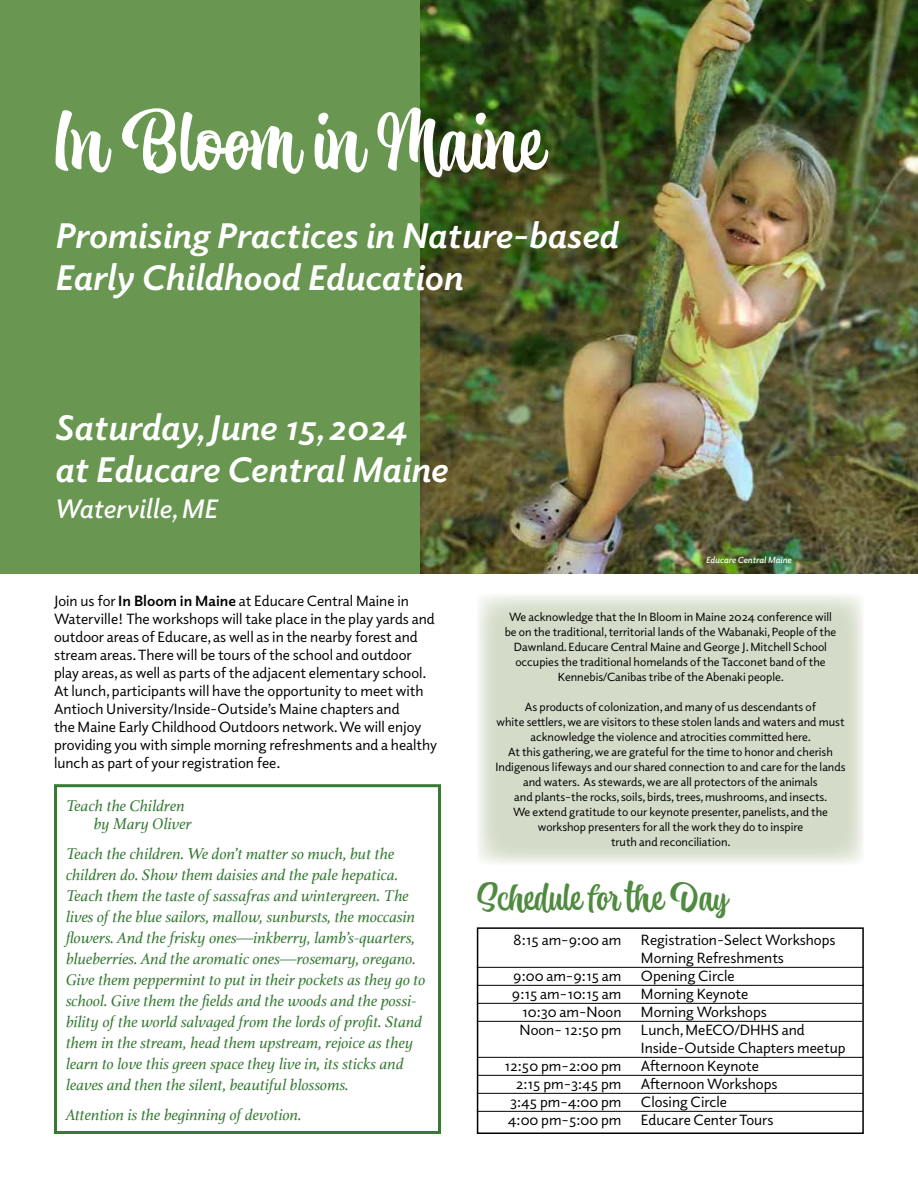
<style>
.page{position:relative;width:918px;height:1188px;background:#fff}
.page>*{position:absolute;margin:0;border:0;box-sizing:border-box;transform-origin:0 0}
.t1{font:78px "Atocha";color:#fff}
.t2{font:italic 700 36px/42px "Elido";color:#fff}
.t3{font:36px "Atocha";color:#4f8b3f}
.t4{font:italic 600 27px "Elido";color:#fff}
.t5{font:italic 16.5px/21px "Athelas";color:#367a34}
.t6{font:15px/18px "Elido";color:#000}
.t7{font:12px/15px "Elido";color:#000;text-align:center}
.t8{font:italic 600 9px "Elido";color:#fff}
.s1{font-weight:700}
</style>
<div class="page">
<div style="left:54px;top:784px;width:387px;height:350px;border:3px solid #367a34"></div>
<img style="left:419px;top:0;width:499px;height:574px">
<div style="left:0;top:0;width:419px;height:574px;background:#699751"></div>
<div style="left:477px;top:594px;width:387px;height:271px;background:#d4dcc9"></div>
<hr style="left:477px;top:985px;width:387px;height:1px;background:#000">
<hr style="left:477px;top:1003px;width:385px;height:1px;background:#000">
<hr style="left:477px;top:1021px;width:385px;height:1px;background:#000">
<hr style="left:478px;top:1075px;width:384px;height:1px;background:#000">
<hr style="left:478px;top:1057px;width:386px;height:1px;background:#000">
<hr style="left:477px;top:1093px;width:386px;height:1px;background:#000">
<hr style="left:477px;top:1111px;width:386px;height:1px;background:#000">
<hr style="left:477px;top:967px;width:387px;height:1px;background:#000">
<div style="left:477px;top:927px;width:387px;height:207px;border:2px solid #000"></div>
<h1 class="t1" style="left:54px;top:88px;width:491px">In Bloom in Maine</h1>
<h2 class="t2" style="left:54px;top:213px;width:565px">Promising Practices in Nature-based<br>Early Childhood Education</h2>
<h2 class="t2" style="left:54px;top:405px;width:395px">Saturday, June 15, 2024 at Educare Central Maine</h2>
<h3 class="t4" style="left:54px;top:490px;width:164px">Waterville, ME</h3>
<p class="t6" style="left:54px;top:591px;width:385px">Join us for <span class="s1">In Bloom in Maine</span> at Educare Central Maine in Waterville! The workshops will take place in the play yards and outdoor areas of Educare, as well as in the nearby forest and stream areas. There will be tours of the school and outdoor play areas, as well as parts of the adjacent elementary school.<br>At lunch, participants will have the opportunity to meet with Antioch University/Inside-Outside’s Maine chapters and<br>the Maine Early Childhood Outdoors network. We will enjoy providing you with simple morning refreshments and a healthy lunch as part of your registration fee.</p>
<p class="t5" style="left:94px;top:796px;width:100px;line-height:18px;text-indent:-28px">Teach the Children by Mary Oliver</p>
<p class="t5" style="left:66px;top:842px;width:361px">Teach the children. We don’t matter so much, but the children do. Show them daisies and the pale hepatica.<br>Teach them the taste of sassafras and wintergreen. The lives of the blue sailors, mallow, sunbursts, the moccasin flowers. And the frisky ones—inkberry, lamb’s-quarters, blueberries. And the aromatic ones—rosemary, oregano.<br>Give them peppermint to put in their pockets as they go to school. Give them the fields and the woods and the possi&shy;bility of the world salvaged from the lords of profit. Stand them in the stream, head them upstream, rejoice as they learn to love this green space they live in, its sticks and leaves and then the silent, beautiful blossoms.</p>
<p class="t5" style="left:66px;top:1103px;width:237px">Attention is the beginning of devotion.</p>
<p class="t8" style="left:706px;top:554px;width:87px">Educare Central Maine</p>
<p class="t7" style="left:505px;top:609px;width:333px">We acknowledge that the In Bloom in Maine 2024 conference will be on the traditional, territorial lands of the Wabanaki, People of the Dawnland. Educare Central Maine and George J. Mitchell School occupies the traditional homelands of the Tacconet band of the Kennebis/Canibas tribe of the Abenaki people.</p>
<p class="t7" style="left:495px;top:699px;width:352px">As products of colonization, and many of us descendants of<br>white settlers, we are visitors to these stolen lands and waters and must acknowledge the violence and atrocities committed here.<br>At this gathering, we are grateful for the time to honor and cherish Indigenous lifeways and our shared connection to and care for the lands and waters. As stewards, we are all protectors of the animals<br>and plants–the rocks, soils, birds, trees, mushrooms, and insects.<br>We extend gratitude to our keynote presenter, panelists, and the workshop presenters for all the work they do to inspire<br>truth and reconciliation.</p>
<h2 class="t3" style="left:477px;top:872px;width:252px">Schedule for the Day</h2>
<p class="t6" style="left:513px;top:931px;width:110px">8:15 am–9:00 am</p>
<p class="t6" style="left:641px;top:931px;width:196px">Registration-Select Workshops<br>Morning Refreshments</p>
<p class="t6" style="left:513px;top:967px;width:110px">9:00 am–9:15 am</p>
<p class="t6" style="left:641px;top:967px;width:95px">Opening Circle</p>
<p class="t6" style="left:512px;top:985px;width:111px">9:15 am–10:15 am</p>
<p class="t6" style="left:641px;top:985px;width:109px">Morning Keynote</p>
<p class="t6" style="left:522px;top:1003px;width:101px">10:30 am–Noon</p>
<p class="t6" style="left:641px;top:1003px;width:127px">Morning Workshops</p>
<p class="t6" style="left:520px;top:1021px;width:103px">Noon– 12:50 pm</p>
<p class="t6" style="left:641px;top:1021px;width:206px">Lunch, MeECO/DHHS and<br>Inside-Outside Chapters meetup</p>
<p class="t6" style="left:505px;top:1057px;width:118px">12:50 pm–2:00 pm</p>
<p class="t6" style="left:641px;top:1057px;width:119px">Afternoon Keynote</p>
<p class="t6" style="left:516px;top:1075px;width:107px">2:15 pm–3:45 pm</p>
<p class="t6" style="left:641px;top:1075px;width:138px">Afternoon Workshops</p>
<p class="t6" style="left:510px;top:1093px;width:113px">3:45 pm–4:00 pm</p>
<p class="t6" style="left:641px;top:1093px;width:88px">Closing Circle</p>
<p class="t6" style="left:508px;top:1111px;width:115px">4:00 pm–5:00 pm</p>
<p class="t6" style="left:641px;top:1111px;width:134px">Educare Center Tours</p>
</div>
